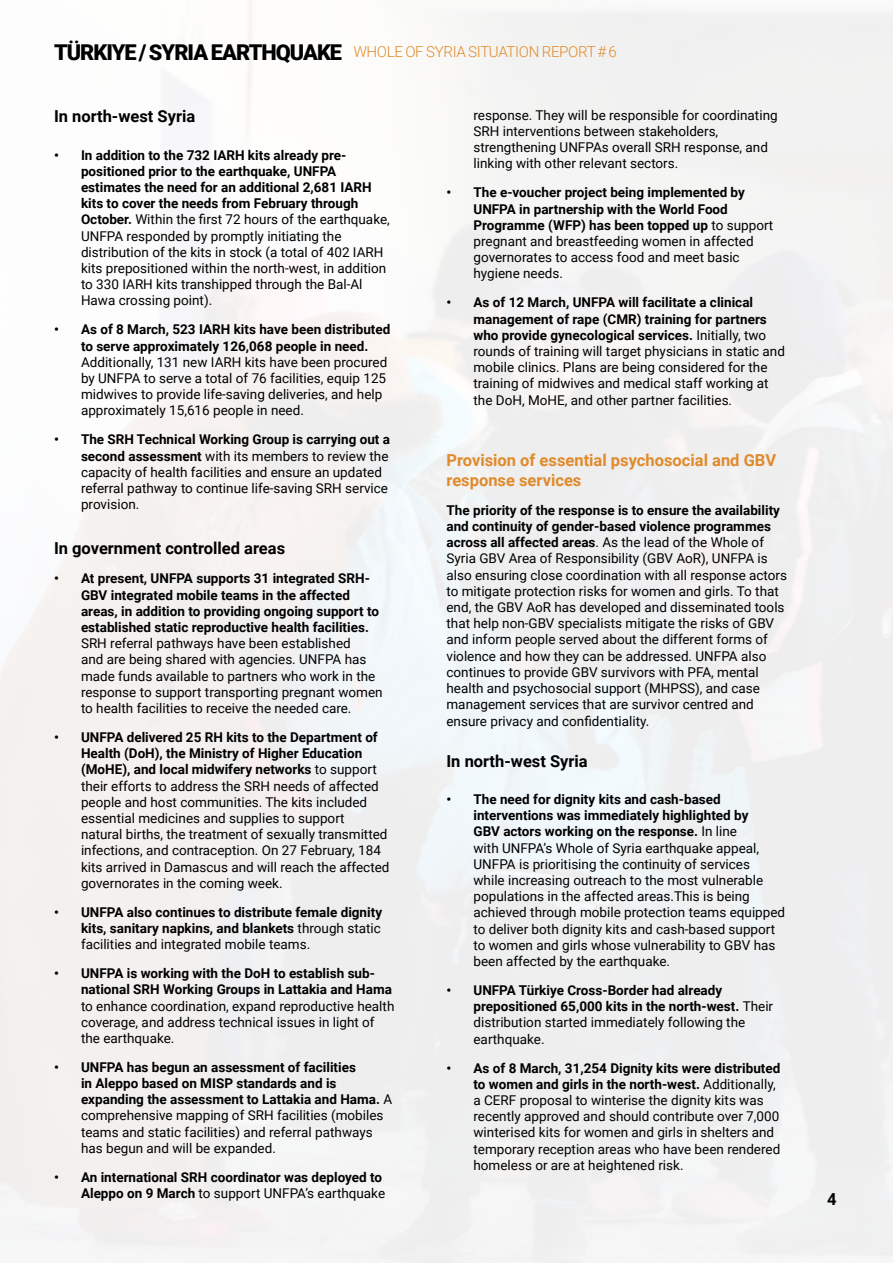
<style>
.page{position:relative;width:893px;height:1263px;background:#fff}
.page>*{position:absolute;margin:0;border:0;box-sizing:border-box;transform-origin:0 0}
.t1{font:700 16.5px "Roboto";color:#000}
.t2{font:700 16.5px/19.8px "Roboto";color:#e08a2b}
.t3{font:300 15.15px "Roboto";letter-spacing:-.025em;color:#e28a29}
.t4{font:13.5px/16.2px "Roboto";color:#000}
.t5{font:700 13.5px/16.2px "Roboto";color:#000}
.s1{font-weight:900;font-size:21.75px;color:#000}
.s2{font-weight:700}
.s3{font-weight:400}
</style>
<div class="page">
<p class="t3" style="left:54px;top:41px;width:564px"><span class="s1">TÜRKIYE / SYRIA EARTHQUAKE</span> WHOLE OF SYRIA SITUATION REPORT # 6</p>
<p class="t1" style="left:54px;top:105px;width:143px">In north-west Syria</p>
<p class="t4" style="left:81px;top:146px;width:310px;text-indent:-27px"><span class="s2">• In addition to the 732 IARH kits already pre&shy;positioned prior to the earthquake, UNFPA estimates the need for an additional 2,681 IARH kits to cover the needs from February through October.</span> Within the first 72 hours of the earthquake, UNFPA responded by promptly initiating the distribution of the kits in stock (a total of 402 IARH kits prepositioned within the north-west, in addition to 330 IARH kits transhipped through the Bal-Al Hawa crossing point).</p>
<p class="t5" style="left:54px;top:321px;width:338px;text-align:center">• As of 8 March, 523 IARH kits have been distributed to serve approximately 126,068 people in need.</p>
<p class="t4" style="left:81px;top:353px;width:308px">Additionally, 131 new IARH kits have been procured by UNFPA to serve a total of 76 facilities, equip 125 midwives to provide life-saving deliveries, and help approximately 15,616 people in need.</p>
<p class="t4" style="left:81px;top:431px;width:311px;text-indent:-27px"><span class="s2">• The SRH Technical Working Group is carrying out a second assessment</span> with its members to review the capacity of health facilities and ensure an updated referral pathway to continue life-saving SRH service provision.</p>
<p class="t1" style="left:54px;top:537px;width:233px">In government controlled areas</p>
<p class="t5" style="left:81px;top:570px;width:300px;text-indent:-27px">• At present, UNFPA supports 31 integrated SRH-GBV integrated mobile teams in the affected areas, in addition to providing ongoing support to established static reproductive health facilities.</p>
<p class="t4" style="left:81px;top:635px;width:303px">SRH referral pathways have been established<br>and are being shared with agencies. UNFPA has made funds available to partners who work in the response to support transporting pregnant women to health facilities to receive the needed care.</p>
<p class="t4" style="left:81px;top:728px;width:310px;text-indent:-27px"><span class="s2">• UNFPA delivered 25 RH kits to the Department of Health (DoH), the Ministry of Higher Education (MoHE), and local midwifery networks</span> to support their efforts to address the SRH needs of affected people and host communities. The kits included essential medicines and supplies to support natural births, the treatment of sexually transmitted infections, and contraception. On 27 February, 184 kits arrived in Damascus and will reach the affected governorates in the coming week.</p>
<p class="t5" style="left:81px;top:903px;width:303px;text-align:justify;text-indent:-27px">• UNFPA also continues to distribute female dignity kits, sanitary napkins, and blankets <span class="s3">through static facilities and integrated mobile teams.</span></p>
<p class="t5" style="left:81px;top:965px;width:312px;text-indent:-27px">• UNFPA is working with the DoH to establish sub&shy;national SRH Working Groups in Lattakia and Hama</p>
<p class="t4" style="left:81px;top:997px;width:315px">to enhance coordination, expand reproductive health coverage, and address technical issues in light of the earthquake.</p>
<p class="t4" style="left:81px;top:1058px;width:313px;text-indent:-27px"><span class="s2">• UNFPA has begun an assessment of facilities<br>in Aleppo based on MISP standards and is expanding the assessment to Lattakia and Hama.</span> A comprehensive mapping of SRH facilities (mobiles teams and static facilities) and referral pathways has begun and will be expanded.</p>
<p class="t5" style="left:54px;top:1168px;width:333px;text-align:right">• An international SRH coordinator was deployed to<br>Aleppo on 9 March <span class="s3">to support UNFPA’s earthquake</span></p>
<p class="t4" style="left:473px;top:106px;width:306px">response. They will be responsible for coordinating SRH interventions between stakeholders, strengthening UNFPAs overall SRH response, and linking with other relevant sectors.</p>
<p class="t5" style="left:473px;top:184px;width:301px;text-indent:-27px">• The e-voucher project being implemented by UNFPA in partnership with the World Food Programme (WFP) has been topped up <span class="s3">to support pregnant and breastfeeding women in affected governorates to access food and meet basic hygiene needs.</span></p>
<p class="t4" style="left:473px;top:294px;width:313px;text-indent:-27px"><span class="s2">• As of 12 March, UNFPA will facilitate a clinical management of rape (CMR) training for partners who provide gynecological services.</span> Initially, two rounds of training will target physicians in static and mobile clinics. Plans are being considered for the training of midwives and medical staff working at the DoH, MoHE, and other partner facilities.</p>
<p class="t2" style="left:446px;top:450px;width:331px">Provision of essential psychosocial and GBV response services</p>
<p class="t4" style="left:446px;top:501px;width:342px"><span class="s2">The priority of the response is to ensure the availability and continuity of gender-based violence programmes across all affected areas</span>. As the lead of the Whole of Syria GBV Area of Responsibility (GBV AoR), UNFPA is also ensuring close coordination with all response actors to mitigate protection risks for women and girls. To that end, the GBV AoR has developed and disseminated tools that help non-GBV specialists mitigate the risks of GBV and inform people served about the different forms of violence and how they can be addressed. UNFPA also continues to provide GBV survivors with PFA, mental health and psychosocial support (MHPSS), and case management services that are survivor centred and ensure privacy and confidentiality.</p>
<p class="t1" style="left:446px;top:749px;width:143px">In north-west Syria</p>
<p class="t4" style="left:473px;top:791px;width:313px;text-indent:-27px"><span class="s2">• The need for dignity kits and cash-based interventions was immediately highlighted by<br>GBV actors working on the response.</span> In line<br>with UNFPA’s Whole of Syria earthquake appeal, UNFPA is prioritising the continuity of services<br>while increasing outreach to the most vulnerable populations in the affected areas.This is being achieved through mobile protection teams equipped to deliver both dignity kits and cash-based support to women and girls whose vulnerability to GBV has been affected by the earthquake.</p>
<p class="t5" style="left:473px;top:981px;width:301px;text-indent:-27px">• UNFPA Türkiye Cross-Border had already prepositioned 65,000 kits in the north-west. <span class="s3">Their distribution started immediately following the earthquake.</span></p>
<p class="t4" style="left:473px;top:1059px;width:308px;text-indent:-27px"><span class="s2">• As of 8 March, 31,254 Dignity kits were distributed to women and girls in the north-west.</span> Additionally, a CERF proposal to winterise the dignity kits was recently approved and should contribute over 7,000 winterised kits for women and girls in shelters and temporary reception areas who have been rendered homeless or are at heightened risk.</p>
<p class="t1" style="left:827px;top:1188px;width:11px">4</p>
</div>
